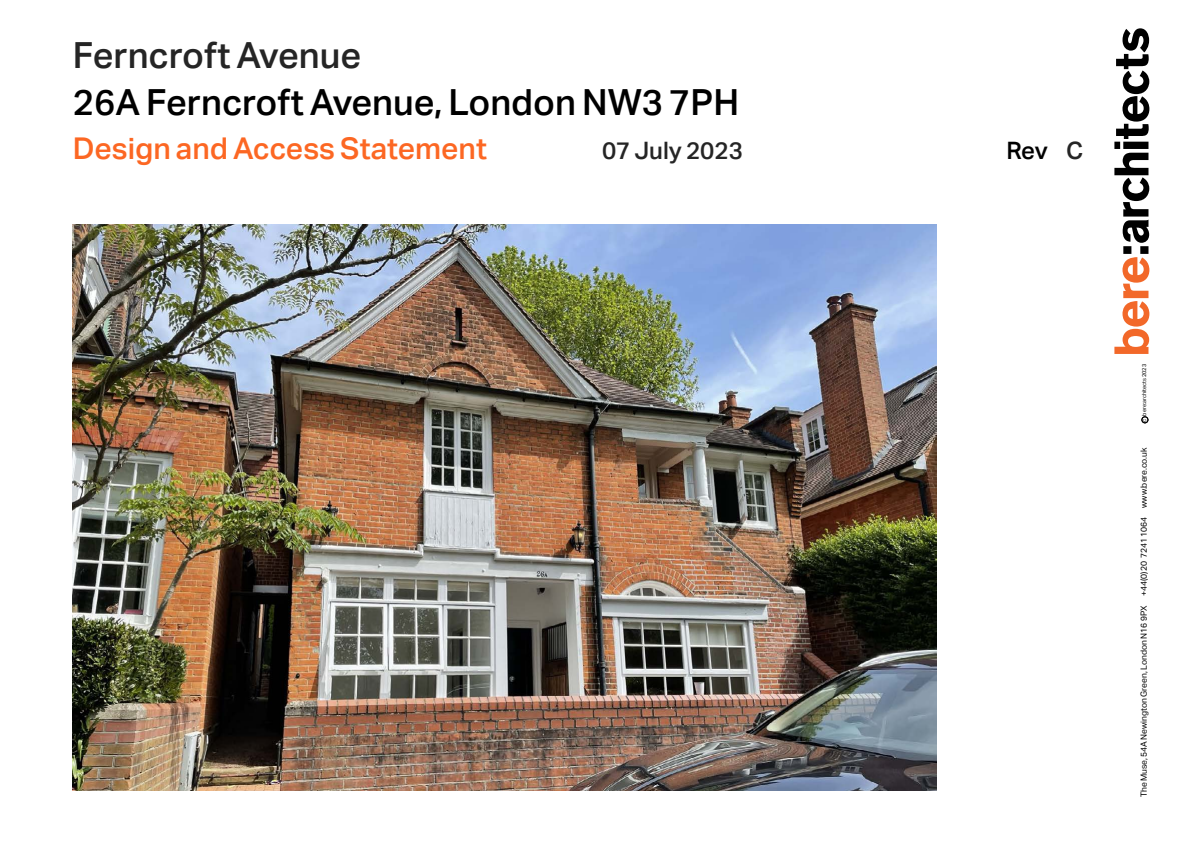
<style>
.page{position:relative;width:1191px;height:842px;background:#fff}
.page>*{position:absolute;margin:0;border:0;box-sizing:border-box;transform-origin:0 0}
.t1{font:500 36px "Aktiv Grotesk";color:#000}
.t2{font:500 36px "Aktiv Grotesk";color:#252525}
.t3{font:500 30px "Aktiv Grotesk";color:#fc6723}
.t4{font:500 24px "Aktiv Grotesk";color:#252525}
.t5{font:500 24px "Aktiv Grotesk";color:#000}
.t6{font:8.5px "Aktiv Grotesk";color:#000}
.t7{font:5.5px "Aktiv Grotesk";color:#000}
</style>
<div class="page">
<img style="left:73px;top:224px;width:863px;height:567px">
<svg style="left:1114px;top:28px;width:35px;height:326px"></svg>
<div style="left:1141px;top:417px;width:7px;height:6px;border:1px solid #000;border-radius:50%"></div>
<h1 class="t2" style="left:73px;top:34px;width:290px">Ferncroft Avenue</h1>
<h1 class="t1" style="left:73px;top:82px;width:668px">26A Ferncroft Avenue, London NW3 7PH</h1>
<h2 class="t3" style="left:73px;top:131px;width:416px">Design and Access Statement</h2>
<h3 class="t4" style="left:602px;top:137px;width:142px">07 July 2023</h3>
<h3 class="t4" style="left:1066px;top:137px;width:19px">C</h3>
<h3 class="t5" style="left:1006px;top:137px;width:43px">Rev</h3>
<p class="t7" style="left:1141px;top:422px;width:59px;rotate:-90deg">c bere:architects 2023</p>
<p class="t6" style="left:1139px;top:797px;width:351px;rotate:-90deg">The Muse, 54A Newington Green, London N16 9PX +44(0)20 7241 1064 www.bere.co.uk</p>
</div>
